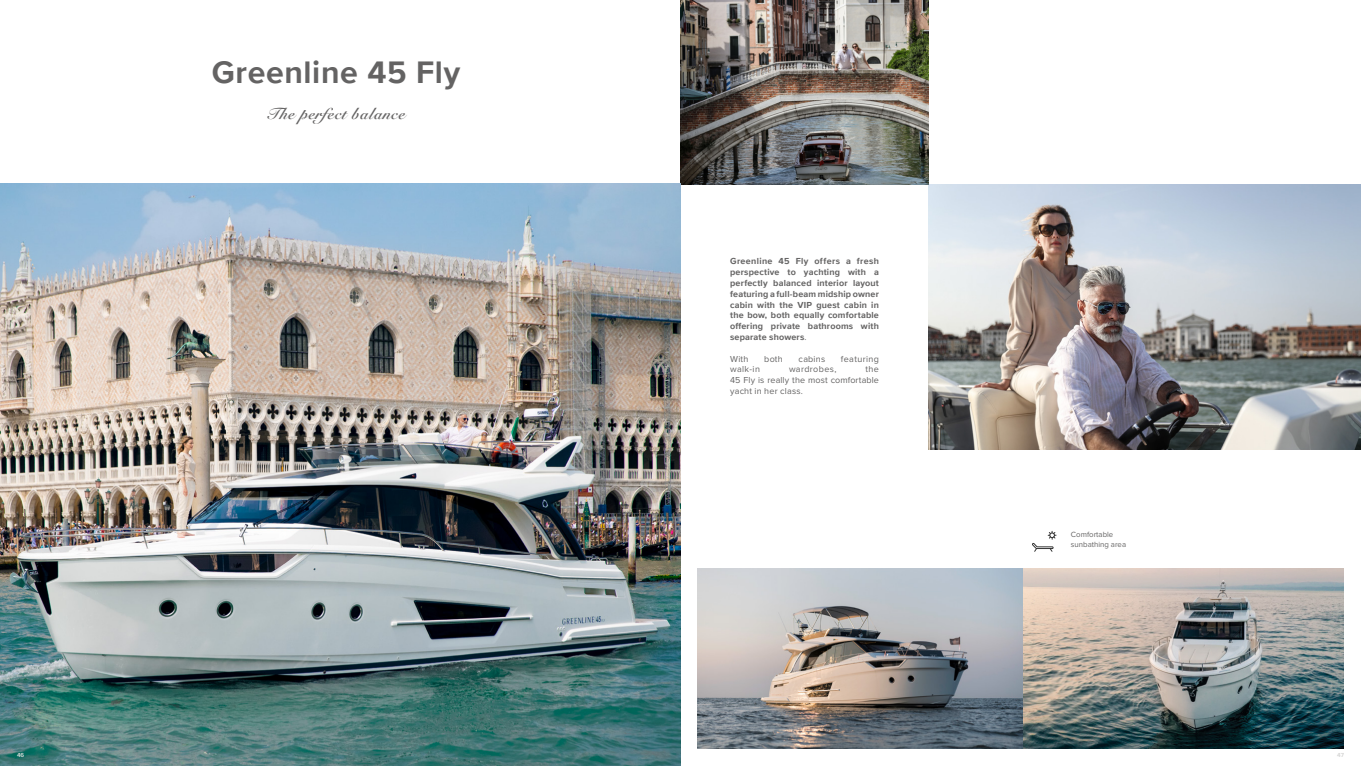
<style>
.page{position:relative;width:1361px;height:766px;background:#fff}
.page>*{position:absolute;margin:0;border:0;box-sizing:border-box;transform-origin:0 0}
.t1{font:700 32px "Proxima Nova";letter-spacing:.02em;color:#646363}
.t2{font:700 16px "Snell Roundhand";letter-spacing:.04em;color:#646363}
.t3{font:700 9px/10.8px "Proxima Nova";letter-spacing:.02em;color:#646363;text-align:justify}
.t4{font:9px/10.8px "Proxima Nova";letter-spacing:.02em;color:#646363;text-align:justify}
.t5{font:7.8px/10px "Proxima Nova";color:#646363}
.t6{font:700 6px "Proxima Nova";color:#d6d6d5}
.s1{font-weight:400}
</style>
<div class="page">
<img style="left:928px;top:184px;width:433px;height:265px">
<img style="left:680px;top:0;width:248px;height:184px">
<img style="left:1022px;top:568px;width:322px;height:180px">
<img style="left:697px;top:568px;width:325px;height:180px">
<svg style="left:1032px;top:531px;width:24px;height:20px"></svg>
<img style="left:0;top:183px;width:680px;height:582px">
<h1 class="t1" style="left:212px;top:49px;width:250px">Greenline 45 Fly</h1>
<h2 class="t2" style="left:267px;top:99px;width:140px">The perfect balance</h2>
<p class="t3" style="left:730px;top:256px;width:150px">Greenline 45 Fly offers a fresh perspective to yachting with a perfectly balanced interior layout featuring a full-beam midship owner cabin with the VIP guest cabin in the bow, both equally comfortable offering private bathrooms with separate showers<span class="s1">.</span></p>
<p class="t4" style="left:730px;top:353px;width:20px">With</p>
<p class="t4" style="left:764px;top:353px;width:20px">both</p>
<p class="t4" style="left:798px;top:353px;width:28px">cabins</p>
<p class="t4" style="left:841px;top:353px;width:39px">featuring</p>
<p class="t4" style="left:730px;top:363px;width:31px">walk-in</p>
<p class="t4" style="left:789px;top:363px;width:49px">wardrobes,</p>
<p class="t4" style="left:730px;top:363px;width:150px;text-indent:135px">the 45 Fly is really the most comfortable yacht in her class.</p>
<p class="t5" style="left:1071px;top:528px;width:57px">Comfortable sunbathing area</p>
<p class="t6" style="left:17px;top:749px;width:9px">46</p>
<p class="t6" style="left:1337px;top:749px;width:8px">47</p>
</div>
